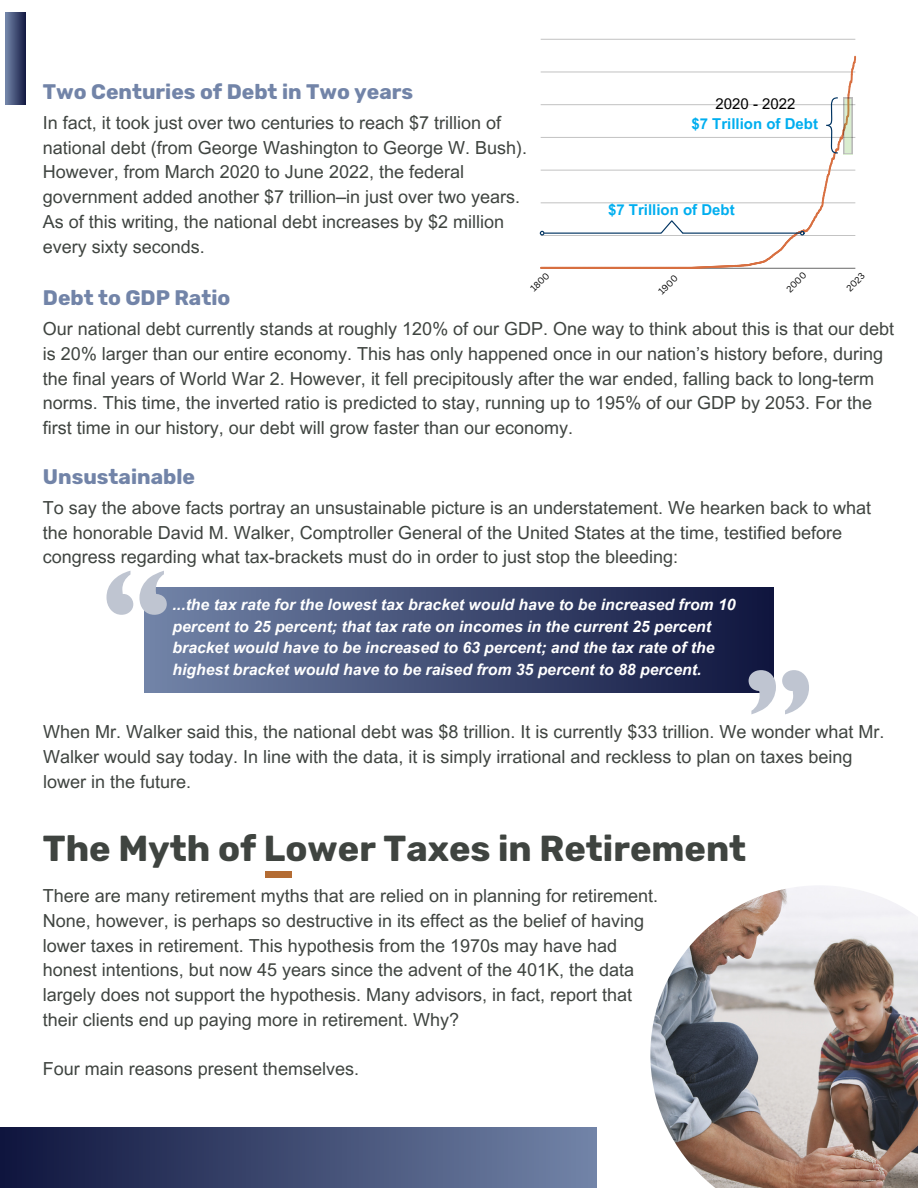
<style>
.page{position:relative;width:918px;height:1188px;background:#fff}
.page>*{position:absolute;margin:0;border:0;box-sizing:border-box;transform-origin:0 0}
.t1{font:700 36px "Rubik";color:#3f4440}
.t2{font:700 21px "Rubik";color:#7284a8}
.t3{font:18px/24.8px "Arial MT Pro";color:#3f4440}
.t4{font:italic 700 15.75px/21.6px "Arial MT Pro";color:#fff}
.t5{font:700 15px "Arial MT Pro";color:#00aeef}
.t6{font:15px "Arial MT Pro";color:#000}
.t7{font:9px "Canva Sans";color:#000}
</style>
<div class="page">
<hr style="left:541px;top:39px;width:314px;height:1px;background:#000">
<div style="left:145px;top:587px;width:628px;height:105px;background:linear-gradient(to right,#7284a8,#0f153e)"></div>
<div style="left:6px;top:13px;width:20px;height:91px;background:linear-gradient(to right,#7183a7,#181f48)"></div>
<div style="left:265px;top:871px;width:26px;height:7px;background:#b46c33"></div>
<img style="left:650px;top:886px;width:268px;height:302px">
<div style="left:0;top:1127px;width:597px;height:61px;background:linear-gradient(to right,#0f153e,#7284a8)"></div>
<svg style="left:749px;top:671px;width:60px;height:43px"></svg>
<svg style="left:107px;top:571px;width:60px;height:44px"></svg>
<svg style="left:539px;top:55px;width:317px;height:214px"></svg>
<h3 class="t2" style="left:43px;top:79px;width:372px">Two Centuries of Debt in Two years</h3>
<h4 class="t3" style="left:43px;top:112px;width:486px">In fact, it took just over two centuries to reach $7 trillion of national debt (from George Washington to George W. Bush).<br>However, from March 2020 to June 2022, the federal government added another $7 trillion–in just over two years.<br>As of this writing, the national debt increases by $2 million every sixty seconds.</h4>
<h3 class="t6" style="left:716px;top:98px;width:82px">2020 - 2022</h3>
<h1 class="t5" style="left:691px;top:118px;width:128px">$7 Trillion of Debt</h1>
<p class="t5" style="left:608px;top:204px;width:128px">$7 Trillion of Debt</p>
<h2 class="t2" style="left:43px;top:286px;width:189px">Debt to GDP Ratio</h2>
<p class="t7" style="left:655px;top:288px;width:25px;rotate:-45deg">1900</p>
<p class="t7" style="left:784px;top:286px;width:25px;rotate:-45deg">2000</p>
<p class="t7" style="left:527px;top:286px;width:24px;rotate:-45deg">1800</p>
<p class="t7" style="left:844px;top:285px;width:23px;rotate:-45deg">2023</p>
<h2 class="t3" style="left:43px;top:319px;width:853px">Our national debt currently stands at roughly 120% of our GDP. One way to think about this is that our debt is 20% larger than our entire economy. This has only happened once in our nation’s history before, during the final years of World War 2. However, it fell precipitously after the war ended, falling back to long-term norms. This time, the inverted ratio is predicted to stay, running up to 195% of our GDP by 2053. For the first time in our history, our debt will grow faster than our economy.</h2>
<h3 class="t2" style="left:43px;top:464px;width:154px">Unsustainable</h3>
<p class="t3" style="left:43px;top:498px;width:830px">To say the above facts portray an unsustainable picture is an understatement. We hearken back to what the honorable David M. Walker, Comptroller General of the United States at the time, testified before congress regarding what tax-brackets must do in order to just stop the bleeding:</p>
<h5 class="t4" style="left:173px;top:596px;width:564px">...the tax rate for the lowest tax bracket would have to be increased from 10 percent to 25 percent; that tax rate on incomes in the current 25 percent bracket would have to be increased to 63 percent; and the tax rate of the highest bracket would have to be raised from 35 percent to 88 percent.</h5>
<h4 class="t3" style="left:43px;top:722px;width:843px">When Mr. Walker said this, the national debt was $8 trillion. It is currently $33 trillion. We wonder what Mr.<br>Walker would say today. In line with the data, it is simply irrational and reckless to plan on taxes being lower in the future.</h4>
<h4 class="t1" style="left:43px;top:828px;width:705px">The Myth of Lower Taxes in Retirement</h4>
<h2 class="t3" style="left:43px;top:886px;width:617px">There are many retirement myths that are relied on in planning for retirement.<br>None, however, is perhaps so destructive in its effect as the belief of having lower taxes in retirement. This hypothesis from the 1970s may have had honest intentions, but now 45 years since the advent of the 401K, the data largely does not support the hypothesis. Many advisors, in fact, report that their clients end up paying more in retirement. Why?</h2>
<h3 class="t3" style="left:43px;top:1059px;width:318px">Four main reasons present themselves.</h3>
</div>
